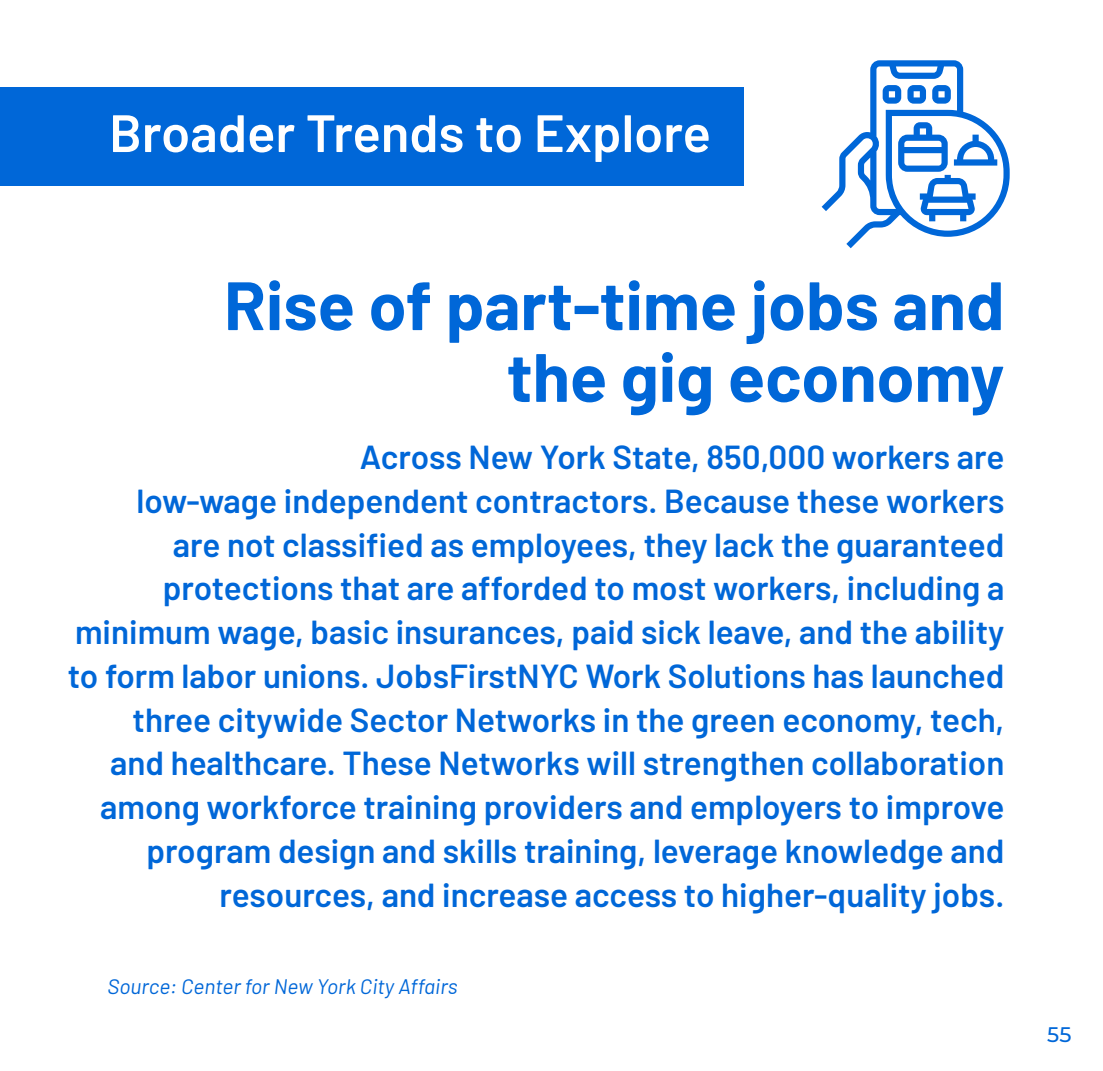
<style>
.page{position:relative;width:1103px;height:1071px;background:#fff}
.page>*{position:absolute;margin:0;border:0;box-sizing:border-box;transform-origin:0 0}
.Barlow_Large{font:700 68.25px/71.8px "Barlow";color:#0067d8;text-align:right}
.Barlow_Large-2{font:600 52.5px "Barlow";color:#fff}
.Barlow_Large-3{font:600 33.25px/43.8px "Barlow";color:#0067d8;text-align:right}
.Barlow_Large-4{font:italic 21px "Barlow";color:#0067d8}
.BODY{font:500 21px "Montserrat";color:#0067d8}
</style>
<div class="page">
<svg style="left:821px;top:60px;width:188px;height:188px"></svg>
<div style="left:0;top:87px;width:743px;height:98px;background:#0067d8"></div>
<p class="Barlow_Large-2" style="left:109px;top:95px;width:603px">Broader Trends to Explore</p>
<p class="Barlow_Large" style="left:224px;top:264px;width:782px">Rise of part-time jobs and the gig economy</p>
<p class="Barlow_Large-3" style="left:68px;top:433px;width:938px">Across New York State, 850,000 workers are<br>low-wage independent contractors. Because these workers<br>are not classified as employees, they lack the guaranteed protections that are afforded to most workers, including a minimum wage, basic insurances, paid sick leave, and the ability to form labor unions. JobsFirstNYC Work Solutions has launched three citywide Sector Networks in the green economy, tech,<br>and healthcare. These Networks will strengthen collaboration among workforce training providers and employers to improve program design and skills training, leverage knowledge and resources, and increase access to higher-quality jobs.</p>
<p class="Barlow_Large-4" style="left:108px;top:971px;width:351px">Source: Center for New York City Affairs</p>
<p class="BODY" style="left:1047px;top:1020px;width:26px">55</p>
</div>
